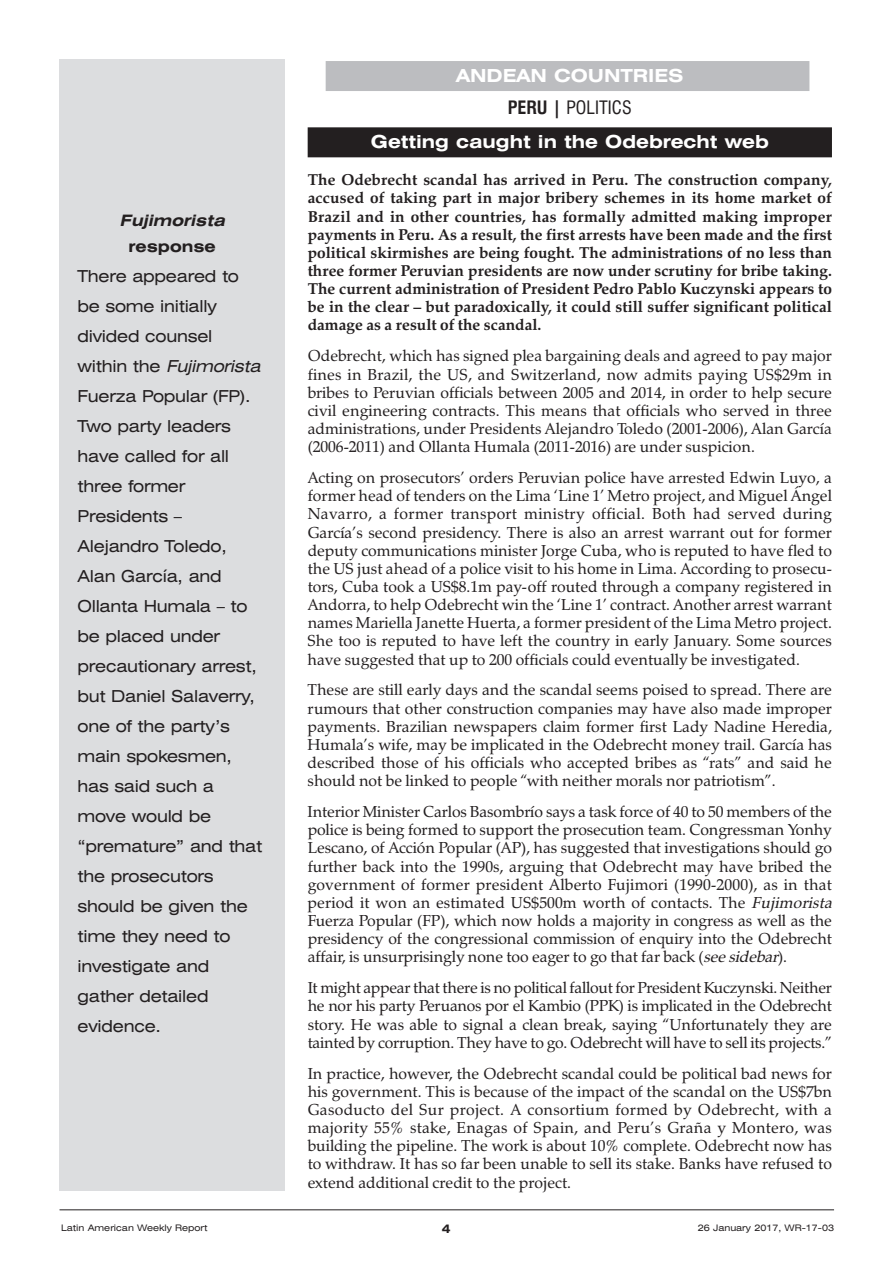
<style>
.page{position:relative;width:893px;height:1263px;background:#fff}
.page>*{position:absolute;margin:0;border:0;box-sizing:border-box;transform-origin:0 0}
.t1{font:700 expanded 18px/31.7px "Swiss 721 BT";color:#fff;text-align:center}
.t2{font:expanded 16.5px/30px "Swiss 721 BT";letter-spacing:-.015em;color:#231f20}
.t3{font:15.75px/18.1px "Zapf Calligraphic 801 BT";letter-spacing:-.005em;color:#231f20;text-align:justify}
.t4{font:700 15.75px/18.1px "Zapf Calligraphic 801 BT";color:#231f20;text-align:justify}
.t5{font:italic 700 expanded 15.75px "Swiss 721 BT";color:#231f20}
.t6{font:700 expanded 15.75px "Swiss 721 BT";color:#231f20}
.t7{font:700 expanded 12px "Swiss 721 BT";color:#231f20}
.t8{font:expanded 9px "Swiss 721 BT";color:#231f20}
.s1{font-style:italic}
.s2{font-stretch:condensed;color:#231f20}
.s3{font-weight:400;font-stretch:condensed;color:#231f20}
</style>
<div class="page">
<div style="left:326px;top:61px;width:483px;height:30px;background:#bcbdc0"></div>
<div style="left:308px;top:127px;width:524px;height:30px;background:#231f20"></div>
<div style="left:60px;top:60px;width:225px;height:1131px;background:#dcdddf"></div>
<hr style="left:60px;top:1209px;width:774px;height:1px;background:#231f20">
<p class="t5" style="left:120px;top:212px;width:111px">Fuj imorista</p>
<p class="t6" style="left:129px;top:237px;width:89px">response</p>
<p class="t2" style="left:78px;top:261px;width:189px">There appeared to be some initially divided counsel within the <span class="s1">Fujimorista<br></span>Fuerza Popular (FP).<br>Two party leaders have called for all three former<br>Presidents –<br>Alejandro Toledo,<br>Alan García, and<br>Ollanta Humala – to be placed under precautionary arrest, but Daniel Salaverry, one of the party’s main spokesmen, has said such a move would be “premature” and that the prosecutors should be given the time they need to investigate and gather detailed evidence.</p>
<p class="t8" style="left:61px;top:1223px;width:148px">Latin American Weekly Report</p>
<p class="t1" style="left:456px;top:60px;width:229px">ANDEAN COUNTRIES<br><span class="s2">PERU |</span> <span class="s3">POLITICS</span></p>
<p class="t1" style="left:371px;top:126px;width:399px">Getting caught in the Odebrecht web</p>
<p class="t4" style="left:308px;top:171px;width:526px">The Odebrecht scandal has arrived in Peru. The construction company, accused of taking part in major bribery schemes in its home market of Brazil and in other countries, has formally admitted making improper payments in Peru. As a result, the first arrests have been made and the first political skirmishes are being fought. The administrations of no less than three former Peruvian presidents are now under scrutiny for bribe taking.<br>The current administration of President Pedro Pablo Kuczynski appears to be in the clear – but paradoxically, it could still suffer significant political damage as a result of the scandal.</p>
<p class="t3" style="left:308px;top:347px;width:526px">Odebrecht, which has signed plea bargaining deals and agreed to pay major fines in Brazil, the US, and Switzerland, now admits paying US$29m in bribes to Peruvian officials between 2005 and 2014, in order to help secure civil engineering contracts. This means that officials who served in three administrations, under Presidents Alejandro Toledo (2001-2006), Alan García (2006-2011) and Ollanta Humala (2011-2016) are under suspicion.</p>
<p class="t3" style="left:308px;top:468px;width:526px">Acting on prosecutors’ orders Peruvian police have arrested Edwin Luyo, a former head of tenders on the Lima ‘Line 1’ Metro project, and Miguel Ángel Navarro, a former transport ministry official. Both had served during García’s second presidency. There is also an arrest warrant out for former deputy communications minister Jorge Cuba, who is reputed to have fled to the US just ahead of a police visit to his home in Lima. According to prosecu&shy;tors, Cuba took a US$8.1m pay-off routed through a company registered in Andorra, to help Odebrecht win the ‘Line 1’ contract. Another arrest warrant names Mariella Janette Huerta, a former president of the Lima Metro project.<br>She too is reputed to have left the country in early January. Some sources have suggested that up to 200 officials could eventually be investigated.</p>
<p class="t3" style="left:308px;top:681px;width:526px">These are still early days and the scandal seems poised to spread. There are rumours that other construction companies may have also made improper payments. Brazilian newspapers claim former first Lady Nadine Heredia, Humala’s wife, may be implicated in the Odebrecht money trail. García has described those of his officials who accepted bribes as “rats” and said he should not be linked to people “with neither morals nor patriotism”.</p>
<p class="t3" style="left:308px;top:803px;width:530px;text-align:left">Interior Minister Carlos Basombrío says a task force of 40 to 50 members of the police is being formed to support the prosecution team. Congressman Yonhy Lescano, of Acción Popular (AP), has suggested that investigations should go further back into the 1990s, arguing that Odebrecht may have bribed the government of former president Alberto Fujimori (1990-2000), as in that period it won an estimated US$500m worth of contacts. The <span class="s1">Fujimorista </span>Fuerza Popular (FP), which now holds a majority in congress as well as the presidency of the congressional commission of enquiry into the Odebrecht affair, is unsurprisingly none too eager to go that far back (<span class="s1">seesidebar</span>).</p>
<p class="t3" style="left:308px;top:979px;width:526px">It might appear that there is no political fallout for President Kuczynski. Neither he nor his party Peruanos por el Kambio (PPK) is implicated in the Odebrecht story. He was able to signal a clean break, saying “Unfortunately they are tainted by corruption. They have to go. Odebrecht will have to sell its projects.”</p>
<p class="t3" style="left:308px;top:1064px;width:526px">In practice, however, the Odebrecht scandal could be political bad news for his government. This is because of the impact of the scandal on the US$7bn Gasoducto del Sur project. A consortium formed by Odebrecht, with a majority 55% stake, Enagas of Spain, and Peru’s Graña y Montero, was building the pipeline. The work is about 10% complete. Odebrecht now has to withdraw. It has so far been unable to sell its stake. Banks have refused to extend additional credit to the project.</p>
<p class="t7" style="left:442px;top:1221px;width:10px">4</p>
<p class="t8" style="left:698px;top:1223px;width:138px">26 January 2017, WR-17-03</p>
</div>
